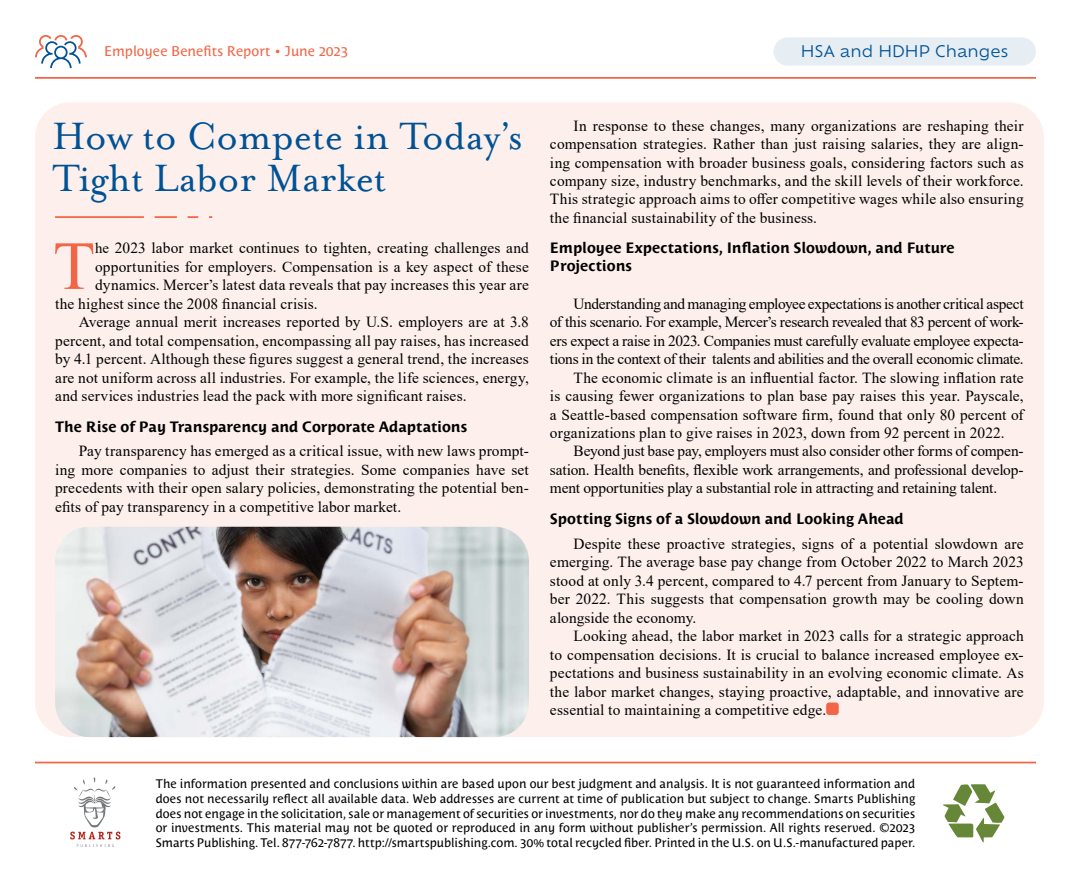
<style>
.page{position:relative;width:1071px;height:882px;background:#fff}
.page>*{position:absolute;margin:0;border:0;box-sizing:border-box;transform-origin:0 0}
.t1{font:68.77px "Times New Roman";color:#f26647}
.t2{font:43.75px/42px "Mrs Eaves OT";color:#005295}
.t3{font:15.75px "Ofelia Text";color:#005295}
.t4{font:15.4px/18.6px "Times New Roman";letter-spacing:.005em;color:#000;text-align:justify}
.t5{font:15.4px "Times New Roman";letter-spacing:-.02em;color:#000}
.t6{font:15.4px "Times New Roman";letter-spacing:-.015em;color:#000}
.t7{font:700 14.88px/17.8px "Costa Std";color:#000}
.t8{font:14px "Costa Std";letter-spacing:.005em;color:#f26647}
.t9{font:12.25px/14.7px "Costa Std";letter-spacing:.005em;color:#000;text-align:justify}
.s1{font-size:14.88px}
</style>
<div class="page">
<hr style="left:35px;top:77px;width:1001px;height:2px;background:#f26647">
<svg style="left:35px;top:35px;width:52px;height:33px"></svg>
<svg style="left:943px;top:784px;width:61px;height:58px"></svg>
<svg style="left:70px;top:778px;width:50px;height:69px"></svg>
<div style="left:35px;top:102px;width:1009px;height:635px;background:#fdf0ec;border-radius:35px"></div>
<hr style="left:55px;top:216px;width:89px;height:2px;background:#f26647">
<hr style="left:155px;top:216px;width:22px;height:2px;background:#f26647">
<svg style="left:188px;top:216px;width:10px;height:2px"></svg>
<img style="left:55px;top:527px;width:474px;height:210px">
<hr style="left:35px;top:762px;width:1001px;height:1px;background:#f26647">
<div style="left:826px;top:703px;width:13px;height:12px;background:#f26647;border-radius:3px"></div>
<div style="left:773px;top:37px;width:263px;height:29px;background:#e6eef4;border-radius:14px"></div>
<p class="t8" style="left:104px;top:43px;width:245px">Employee Benefits Report • June 2023</p>
<p class="t3" style="left:801px;top:40px;width:210px">HSA and HDHP Changes</p>
<h2 class="t2" style="left:53px;top:115px;width:472px">How to Compete in Today’s<br>Tight Labor Market</h2>
<h1 class="t1" style="left:53px;top:217px;width:44px">T</h1>
<p class="t4" style="left:95px;top:238px;width:435px"><span class="s1">he</span> 2023 labor market continues to tighten, creating challenges and</p>
<p class="t4" style="left:95px;top:257px;width:435px">opportunities for employers. Compensation is a key aspect of these</p>
<p class="t4" style="left:95px;top:275px;width:435px">dynamics. Mercer’s latest data reveals that pay increases this year are</p>
<p class="t4" style="left:55px;top:294px;width:264px">the highest since the 2008 financial crisis.</p>
<p class="t4" style="left:79px;top:312px;width:452px">Average annual merit increases reported by U.S. employers are at 3.8</p>
<p class="t4" style="left:55px;top:331px;width:475px">percent, and total compensation, encompassing all pay raises, has increased</p>
<p class="t4" style="left:55px;top:349px;width:475px">by 4.1 percent. Although these figures suggest a general trend, the increases</p>
<p class="t4" style="left:55px;top:368px;width:475px">are not uniform across all industries. For example, the life sciences, energy,</p>
<p class="t4" style="left:55px;top:386px;width:413px">and services industries lead the pack with more significant raises.</p>
<p class="t7" style="left:55px;top:417px;width:414px">The Rise of Pay Transparency and Corporate Adaptations</p>
<p class="t4" style="left:55px;top:442px;width:475px;text-indent:24px">Pay transparency has emerged as a critical issue, with new laws prompt&shy;ing more companies to adjust their strategies. Some companies have set precedents with their open salary policies, demonstrating the potential ben&shy;efits of pay transparency in a competitive labor market.</p>
<p class="t4" style="left:550px;top:116px;width:475px;text-indent:24px">In response to these changes, many organizations are reshaping their compensation strategies. Rather than just raising salaries, they are align&shy;ing compensation with broader business goals, considering factors such as company size, industry benchmarks, and the skill levels of their workforce.<br>This strategic approach aims to offer competitive wages while also ensuring the financial sustainability of the business.</p>
<p class="t7" style="left:550px;top:239px;width:406px">Employee Expectations, Inflation Slowdown, and Future<br>Projections</p>
<p class="t5" style="left:574px;top:293px;width:452px">Understanding and managing employee expectations is another critical aspect</p>
<p class="t5" style="left:550px;top:311px;width:475px">of this scenario. For example, Mercer’s research revealed that 83 percent of work-</p>
<p class="t5" style="left:550px;top:330px;width:475px">ers expect a raise in 2023. Companies must carefully evaluate employee expecta-</p>
<p class="t5" style="left:550px;top:348px;width:475px">tions in the context of their talents and abilities and the overall economic climate.</p>
<p class="t4" style="left:574px;top:368px;width:452px">The economic climate is an influential factor. The slowing inflation rate</p>
<p class="t4" style="left:550px;top:386px;width:475px">is causing fewer organizations to plan base pay raises this year. Payscale,</p>
<p class="t4" style="left:550px;top:405px;width:475px">a Seattle-based compensation software firm, found that only 80 percent of</p>
<p class="t4" style="left:550px;top:423px;width:456px">organizations plan to give raises in 2023, down from 92 percent in 2022.</p>
<p class="t6" style="left:574px;top:440px;width:452px">Beyond just base pay, employers must also consider other forms of compen-</p>
<p class="t6" style="left:550px;top:459px;width:475px">sation. Health benefits, flexible work arrangements, and professional develop-</p>
<p class="t4" style="left:550px;top:479px;width:449px">ment opportunities play a substantial role in attracting and retaining talent.</p>
<p class="t7" style="left:550px;top:510px;width:355px">Spotting Signs of a Slowdown and Looking Ahead</p>
<p class="t4" style="left:550px;top:534px;width:475px;text-indent:24px">Despite these proactive strategies, signs of a potential slowdown are emerging. The average base pay change from October 2022 to March 2023 stood at only 3.4 percent, compared to 4.7 percent from January to Septem&shy;ber 2022. This suggests that compensation growth may be cooling down alongside the economy.</p>
<p class="t4" style="left:550px;top:626px;width:475px;text-indent:24px">Looking ahead, the labor market in 2023 calls for a strategic approach to compensation decisions. It is crucial to balance increased employee ex&shy;pectations and business sustainability in an evolving economic climate. As the labor market changes, staying proactive, adaptable, and innovative are essential to maintaining a competitive edge.</p>
<p class="t9" style="left:156px;top:777px;width:761px">The information presented and conclusions within are based upon our best judgment and analysis. It is not guaranteed information and does not necessarily reflect all available data. Web addresses are current at time of publication but subject to change. Smarts Publishing does not engage in the solicitation, sale or management of securities or investments, nor do they make any recommendations on securities or investments. This material may not be quoted or reproduced in any form without publisher’s permission. All rights reserved. ©2023<br>Smarts Publishing. Tel. 877-762-7877. http://smartspublishing.com. 30% total recycled fiber. Printed in the U.S. on U.S.-manufactured paper.</p>
</div>
